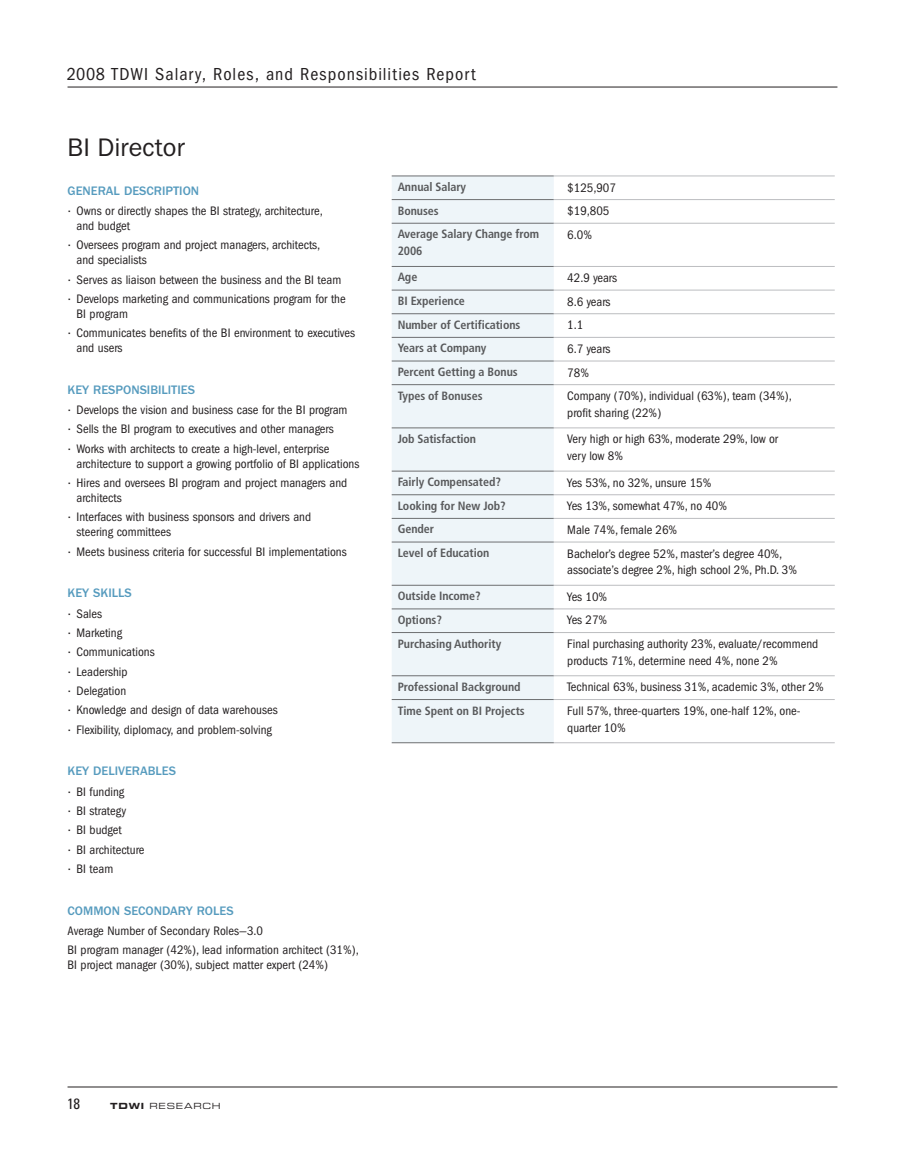
<style>
.page{position:relative;width:905px;height:1175px;background:#fff}
.page>*{position:absolute;margin:0;border:0;box-sizing:border-box;transform-origin:0 0}
.t1{font:25.5px "Franklin Gothic";color:#231f20}
.t2{font:condensed 18px "Franklin Gothic";letter-spacing:.055em;color:#231f20}
.t3{font:condensed 15px "Univers";color:#231f20}
.t4{font:condensed 12.75px/19.5px "Franklin Gothic";color:#231f20}
.t5{font:500 12.75px "Franklin Gothic";color:#569bbe}
.t6{font:700 condensed 12px/16.5px "Frutiger LT Std";letter-spacing:-.005em;color:#58595b}
.t7{font:8.55px "Eurostile LT Std Ex 2";letter-spacing:.085em;color:#231f20}
.s1{font-weight:500;font-stretch:normal;color:#569bbe}
.s2{font-stretch:normal}
.s3{font-family:"Eurostile LT Std Bold Ex 2"}
</style>
<div class="page">
<hr style="left:68px;top:1086px;width:769px;height:1px;background:#231f20">
<hr style="left:68px;top:87px;width:769px;height:1px;background:#231f20">
<div style="left:392px;top:177px;width:162px;height:565px;background:#eef5f9"></div>
<hr style="left:392px;top:199px;width:162px;height:1px;background:#6d6f71">
<hr style="left:392px;top:223px;width:162px;height:1px;background:#6d6f71">
<hr style="left:392px;top:266px;width:162px;height:1px;background:#6d6f71">
<hr style="left:392px;top:290px;width:162px;height:1px;background:#6d6f71">
<hr style="left:392px;top:313px;width:162px;height:1px;background:#6d6f71">
<hr style="left:392px;top:337px;width:162px;height:1px;background:#6d6f71">
<hr style="left:392px;top:360px;width:162px;height:1px;background:#6d6f71">
<hr style="left:392px;top:384px;width:162px;height:1px;background:#6d6f71">
<hr style="left:392px;top:427px;width:162px;height:1px;background:#6d6f71">
<hr style="left:392px;top:471px;width:162px;height:1px;background:#6d6f71">
<hr style="left:392px;top:494px;width:162px;height:1px;background:#6d6f71">
<hr style="left:392px;top:518px;width:162px;height:1px;background:#6d6f71">
<hr style="left:392px;top:541px;width:162px;height:1px;background:#6d6f71">
<hr style="left:392px;top:585px;width:162px;height:1px;background:#6d6f71">
<hr style="left:392px;top:608px;width:162px;height:1px;background:#6d6f71">
<hr style="left:392px;top:632px;width:162px;height:1px;background:#6d6f71">
<hr style="left:392px;top:675px;width:162px;height:1px;background:#6d6f71">
<hr style="left:392px;top:699px;width:162px;height:1px;background:#6d6f71">
<hr style="left:554px;top:199px;width:280px;height:1px;background:#bcbdc0">
<hr style="left:554px;top:223px;width:280px;height:1px;background:#bcbdc0">
<hr style="left:554px;top:266px;width:280px;height:1px;background:#bcbdc0">
<hr style="left:554px;top:290px;width:280px;height:1px;background:#bcbdc0">
<hr style="left:554px;top:313px;width:280px;height:1px;background:#bcbdc0">
<hr style="left:554px;top:337px;width:280px;height:1px;background:#bcbdc0">
<hr style="left:554px;top:360px;width:280px;height:1px;background:#bcbdc0">
<hr style="left:554px;top:384px;width:280px;height:1px;background:#bcbdc0">
<hr style="left:554px;top:427px;width:280px;height:1px;background:#bcbdc0">
<hr style="left:554px;top:471px;width:280px;height:1px;background:#bcbdc0">
<hr style="left:554px;top:494px;width:280px;height:1px;background:#bcbdc0">
<hr style="left:554px;top:518px;width:280px;height:1px;background:#bcbdc0">
<hr style="left:554px;top:541px;width:280px;height:1px;background:#bcbdc0">
<hr style="left:554px;top:585px;width:280px;height:1px;background:#bcbdc0">
<hr style="left:554px;top:608px;width:280px;height:1px;background:#bcbdc0">
<hr style="left:554px;top:632px;width:280px;height:1px;background:#bcbdc0">
<hr style="left:554px;top:675px;width:280px;height:1px;background:#bcbdc0">
<hr style="left:554px;top:699px;width:280px;height:1px;background:#bcbdc0">
<hr style="left:554px;top:742px;width:280px;height:1px;background:#bcbdc0">
<hr style="left:392px;top:176px;width:162px;height:1px;background:#6d6f71">
<hr style="left:392px;top:742px;width:162px;height:1px;background:#6d6f71">
<hr style="left:554px;top:176px;width:280px;height:1px;background:#bcbdc0">
<h2 class="t2" style="left:67px;top:63px;width:410px">2008 TDWI Salary, Roles, and Responsibilities Report</h2>
<h1 class="t1" style="left:68px;top:132px;width:119px">BI Director</h1>
<p class="t4" style="left:68px;top:180px;width:257px;line-height:20.2px"><span class="s1">GENERAL DESCRIPTION<br></span><span class="s2">·</span> Owns or directly shapes the BI strategy, architecture,</p>
<p class="t4" style="left:67px;top:216px;width:254px;text-indent:9px">and budget<br><span class="s2">·</span> Oversees program and project managers, architects,</p>
<p class="t4" style="left:67px;top:250px;width:280px;text-indent:9px">and specialists<br><span class="s2">·</span> Serves as liaison between the business and the BI team <span class="s2">·</span> Develops marketing and communications program for the</p>
<p class="t4" style="left:67px;top:304px;width:289px;text-indent:9px">BI program<br><span class="s2">·</span> Communicates benefits of the BI environment to executives</p>
<p class="t4" style="left:77px;top:338px;width:48px">and users</p>
<p class="t4" style="left:67px;top:380px;width:281px"><span class="s1">KEY RESPONSIBILITIES<br></span><span class="s2">·</span> Develops the vision and business case for the BI program <span class="s2">·</span> Sells the BI program to executives and other managers<br><span class="s2">·</span> Works with architects to create a high-level, enterprise</p>
<p class="t4" style="left:67px;top:454px;width:293px;text-indent:9px">architecture to support a growing portfolio of BI applications <span class="s2">·</span> Hires and oversees BI program and project managers and</p>
<p class="t4" style="left:67px;top:488px;width:245px;text-indent:9px">architects<br><span class="s2">·</span> Interfaces with business sponsors and drivers and</p>
<p class="t4" style="left:67px;top:522px;width:281px;text-indent:9px">steering committees<br><span class="s2">·</span> Meets business criteria for successful BI implementations</p>
<p class="t4" style="left:67px;top:583px;width:212px"><span class="s1">KEY SKILLS<br></span><span class="s2">·</span> Sales<br><span class="s2">·</span> Marketing<br><span class="s2">·</span> Communications<br><span class="s2">·</span> Leadership<br><span class="s2">·</span> Delegation<br><span class="s2">·</span> Knowledge and design of data warehouses <span class="s2">·</span> Flexibility, diplomacy, and problem-solving</p>
<p class="t4" style="left:67px;top:761px;width:110px"><span class="s1">KEY DELIVERABLES </span><span class="s2">·</span> BI funding<br><span class="s2">·</span> BI strategy<br><span class="s2">·</span> BI budget<br><span class="s2">·</span> BI architecture<br><span class="s2">·</span> BI team</p>
<p class="t5" style="left:67px;top:903px;width:168px">COMMON SECONDARY ROLES</p>
<p class="t4" style="left:67px;top:921px;width:293px">Average Number of Secondary Roles—3.0<br>BI program manager (42%), lead information architect (31%),</p>
<p class="t4" style="left:67px;top:955px;width:262px">BI project manager (30%), subject matter expert (24%)</p>
<p class="t6" style="left:398px;top:178px;width:70px">Annual Salary</p>
<p class="t4" style="left:567px;top:178px;width:50px">$125,907</p>
<p class="t6" style="left:398px;top:202px;width:42px">Bonuses</p>
<p class="t4" style="left:567px;top:201px;width:44px">$19,805</p>
<p class="t6" style="left:398px;top:226px;width:143px">Average Salary Change from<br>2006</p>
<p class="t4" style="left:567px;top:225px;width:26px">6.0%</p>
<p class="t6" style="left:398px;top:269px;width:21px">Age</p>
<p class="t4" style="left:567px;top:268px;width:51px">42.9 years</p>
<p class="t6" style="left:398px;top:293px;width:69px">BI Experience</p>
<p class="t4" style="left:567px;top:292px;width:45px">8.6 years</p>
<p class="t6" style="left:398px;top:316px;width:124px">Number of Certifications</p>
<p class="t4" style="left:567px;top:315px;width:18px">1.1</p>
<p class="t6" style="left:398px;top:340px;width:90px">Years at Company</p>
<p class="t4" style="left:567px;top:339px;width:45px">6.7 years</p>
<p class="t6" style="left:398px;top:363px;width:121px">Percent Getting a Bonus</p>
<p class="t4" style="left:567px;top:363px;width:23px">78%</p>
<p class="t6" style="left:398px;top:387px;width:86px">Types of Bonuses</p>
<p class="t4" style="left:567px;top:388px;width:226px;line-height:16.5px">Company (70%), individual (63%), team (34%), profit sharing (22%)</p>
<p class="t6" style="left:398px;top:430px;width:80px">Job Satisfaction</p>
<p class="t4" style="left:567px;top:431px;width:212px;line-height:16.5px">Very high or high 63%, moderate 29%, low or very low 8%</p>
<p class="t6" style="left:398px;top:474px;width:105px">Fairly Compensated?</p>
<p class="t4" style="left:567px;top:473px;width:146px">Yes 53%, no 32%, unsure 15%</p>
<p class="t6" style="left:398px;top:497px;width:110px">Looking for New Job?</p>
<p class="t4" style="left:567px;top:496px;width:161px">Yes 13%, somewhat 47%, no 40%</p>
<p class="t6" style="left:398px;top:521px;width:38px">Gender</p>
<p class="t4" style="left:567px;top:520px;width:111px">Male 74%, female 26%</p>
<p class="t6" style="left:398px;top:544px;width:93px">Level of Education</p>
<p class="t4" style="left:567px;top:545px;width:231px;line-height:16.5px">Bachelor’s degree 52%, master’s degree 40%, associate’s degree 2%, high school 2%, Ph.D. 3%</p>
<p class="t6" style="left:398px;top:588px;width:84px">Outside Income?</p>
<p class="t4" style="left:567px;top:587px;width:41px">Yes 10%</p>
<p class="t6" style="left:398px;top:611px;width:46px">Options?</p>
<p class="t4" style="left:567px;top:610px;width:41px">Yes 27%</p>
<p class="t6" style="left:398px;top:635px;width:105px">Purchasing Authority</p>
<p class="t4" style="left:567px;top:635px;width:252px;line-height:16.5px">Final purchasing authority 23%, evaluate/recommend products 71%, determine need 4%, none 2%</p>
<p class="t6" style="left:398px;top:678px;width:124px">Professional Background</p>
<p class="t4" style="left:567px;top:677px;width:258px">Technical 63%, business 31%, academic 3%, other 2%</p>
<p class="t6" style="left:398px;top:702px;width:128px">Time Spent on BI Projects</p>
<p class="t4" style="left:567px;top:702px;width:235px;line-height:16.5px">Full 57%, three-quarters 19%, one-half 12%, one&shy;quarter 10%</p>
<p class="t3" style="left:67px;top:1093px;width:15px">18</p>
<p class="t7" style="left:110px;top:1099px;width:112px"><span class="s3">TDWI</span> RESEARCH</p>
</div>
